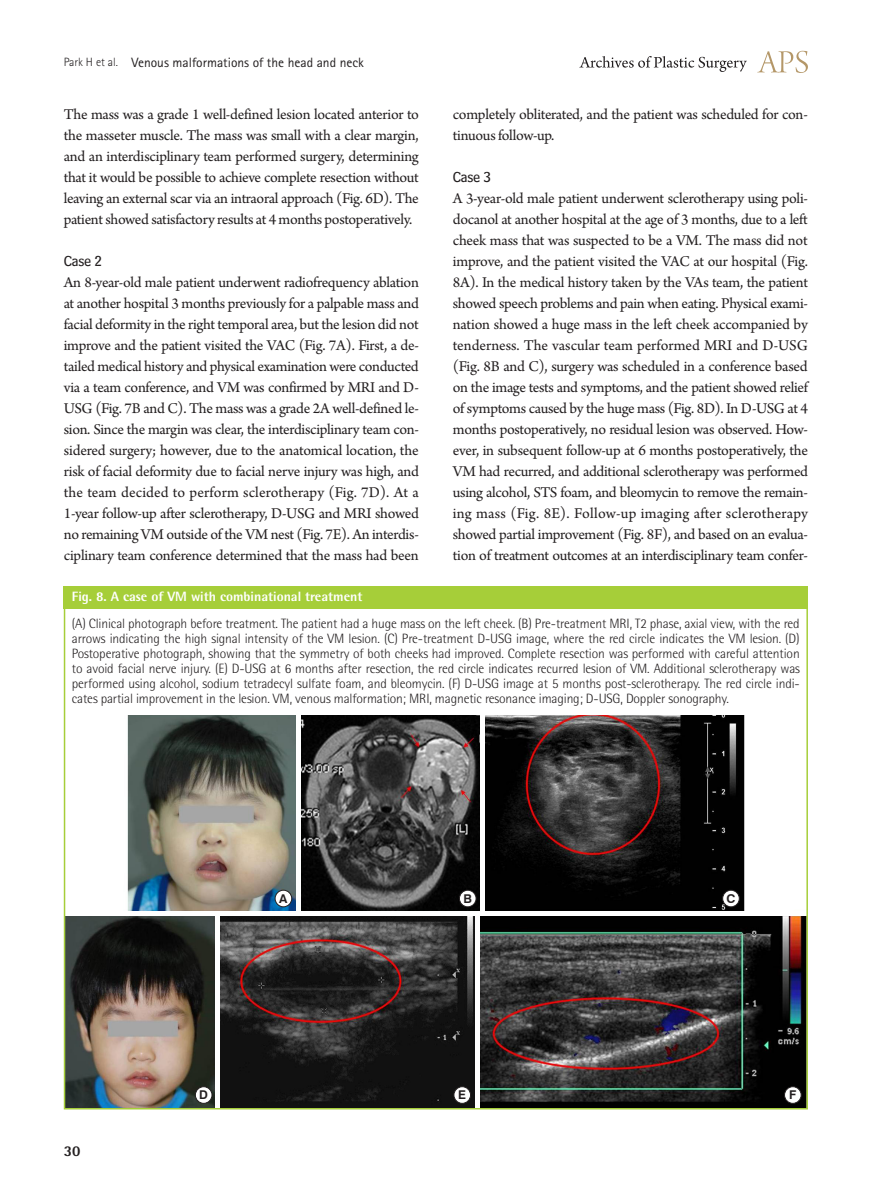
<style>
.page{position:relative;width:893px;height:1191px;background:#fff}
.page>*{position:absolute;margin:0;border:0;box-sizing:border-box;transform-origin:0 0}
.본문_0{font:15.75px/21px "Arno Pro";letter-spacing:-.02em;color:#231f20;text-align:justify}
.소제목{font:15px "Bell Centennial Std Sub Capt";letter-spacing:-.02em;color:#231f20}
.t1{font:800 15px "Rotis Semi Sans Std";color:#231f20}
.그림설명{font:300 13.5px/15px "Rotis Semi Sans Std";letter-spacing:-.01em;color:#231f20;text-align:justify}
.t2{font:13.5px "Rotis Sans Serif Std";color:#231f20}
.표그림제목{font:800 13.5px "Rotis Semi Sans Std";color:#fff}
.t3{font:700 12.15px "Swiss 721 BT";color:#231f20}
.s1{font-weight:300;font-size:12px}
</style>
<div class="page">
<svg style="left:757px;top:51px;width:51px;height:22px"></svg>
<svg style="left:579px;top:56px;width:168px;height:16px"></svg>
<div style="left:64px;top:587px;width:744px;height:22px;background:#a6ce39"></div>
<img style="left:67px;top:715px;width:738px;height:391px">
<div style="left:65px;top:911px;width:742px;height:5px;background:#fff"></div>
<hr style="left:296px;top:714px;width:4px;height:198px;background:#fff">
<div style="left:480px;top:714px;width:5px;height:198px;background:#fff"></div>
<hr style="left:215px;top:913px;width:4px;height:196px;background:#fff">
<hr style="left:475px;top:913px;width:4px;height:196px;background:#fff">
<div style="left:275px;top:890px;width:17px;height:17px;background:#fff;border-radius:50%"></div>
<div style="left:275px;top:890px;width:17px;height:17px;border:1px solid #231f20;border-radius:50%"></div>
<div style="left:459px;top:890px;width:17px;height:17px;background:#fff;border-radius:50%"></div>
<div style="left:459px;top:890px;width:17px;height:17px;border:1px solid #231f20;border-radius:50%"></div>
<div style="left:454px;top:1086px;width:17px;height:17px;background:#fff;border-radius:50%"></div>
<div style="left:454px;top:1086px;width:17px;height:17px;border:1px solid #231f20;border-radius:50%"></div>
<div style="left:195px;top:1086px;width:17px;height:17px;background:#fff;border-radius:50%"></div>
<div style="left:195px;top:1086px;width:17px;height:17px;border:1px solid #231f20;border-radius:50%"></div>
<div style="left:784px;top:1086px;width:17px;height:17px;background:#fff;border-radius:50%"></div>
<div style="left:784px;top:1086px;width:17px;height:17px;border:1px solid #231f20;border-radius:50%"></div>
<div style="left:723px;top:890px;width:16px;height:17px;background:#fff;border-radius:50%"></div>
<div style="left:722px;top:890px;width:17px;height:17px;border:1px solid #231f20;border-radius:50%"></div>
<p class="t2" style="left:64px;top:54px;width:302px"><span class="s1">Park H et al.</span> Venous malformations of the head and neck</p>
<p class="본문_0" style="left:64px;top:105px;width:357px">The mass was a grade 1 well-defined lesion located anterior to the masseter muscle. The mass was small with a clear margin, and an interdisciplinary team performed surgery, determining that it would be possible to achieve complete resection without leaving an external scar via an intraoral approach (Fig. 6D). The patient showed satisfactory results at 4 months postoperatively.</p>
<p class="소제목" style="left:64px;top:252px;width:40px">Case 2</p>
<p class="본문_0" style="left:64px;top:273px;width:357px">An 8-year-old male patient underwent radiofrequency ablation at another hospital 3 months previously for a palpable mass and facial deformity in the right temporal area, but the lesion did not improve and the patient visited the VAC (Fig. 7A). First, a de&shy;tailed medical history and physical examination were conducted via a team conference, and VM was confirmed by MRI and D-USG (Fig. 7B and C). The mass was a grade 2A well-defined le&shy;sion. Since the margin was clear, the interdisciplinary team con&shy;sidered surgery; however, due to the anatomical location, the risk of facial deformity due to facial nerve injury was high, and the team decided to perform sclerotherapy (Fig. 7D). At a 1-year follow-up after sclerotherapy, D-USG and MRI showed no remaining VM outside of the VM nest (Fig. 7E). An interdis&shy;ciplinary team conference determined that the mass had been</p>
<p class="본문_0" style="left:453px;top:105px;width:357px">completely obliterated, and the patient was scheduled for con&shy;tinuous follow-up.</p>
<p class="소제목" style="left:453px;top:168px;width:40px">Case 3</p>
<p class="본문_0" style="left:453px;top:189px;width:357px">A 3-year-old male patient underwent sclerotherapy using poli&shy;docanol at another hospital at the age of 3 months, due to a left cheek mass that was suspected to be a VM. The mass did not improve, and the patient visited the VAC at our hospital (Fig.<br>8A). In the medical history taken by the VAs team, the patient showed speech problems and pain when eating. Physical exami&shy;nation showed a huge mass in the left cheek accompanied by tenderness. The vascular team performed MRI and D-USG (Fig. 8B and C), surgery was scheduled in a conference based on the image tests and symptoms, and the patient showed relief of symptoms caused by the huge mass (Fig. 8D). In D-USG at 4 months postoperatively, no residual lesion was observed. How&shy;ever, in subsequent follow-up at 6 months postoperatively, the VM had recurred, and additional sclerotherapy was performed using alcohol, STS foam, and bleomycin to remove the remain&shy;ing mass (Fig. 8E). Follow-up imaging after sclerotherapy showed partial improvement (Fig. 8F), and based on an evalua&shy;tion of treatment outcomes at an interdisciplinary team confer-</p>
<p class="표그림제목" style="left:72px;top:588px;width:292px">Fig. 8. A case of VM with combinational treatment</p>
<p class="그림설명" style="left:72px;top:616px;width:730px">(A) Clinical photograph before treatment. The patient had a huge mass on the left cheek. (B) Pre-treatment MRI, T2 phase, axial view, with the red arrows indicating the high signal intensity of the VM lesion. (C) Pre-treatment D-USG image, where the red circle indicates the VM lesion. (D)<br>Postoperative photograph, showing that the symmetry of both cheeks had improved. Complete resection was performed with careful attention to avoid facial nerve injury. (E) D-USG at 6 months after resection, the red circle indicates recurred lesion of VM. Additional sclerotherapy was performed using alcohol, sodium tetradecyl sulfate foam, and bleomycin. (F) D-USG image at 5 months post-sclerotherapy. The red circle indi&shy;cates partial improvement in the lesion. VM, venous malformation; MRI, magnetic resonance imaging; D-USG, Doppler sonography.</p>
<p class="t3" style="left:279px;top:891px;width:10px">A</p>
<p class="t3" style="left:463px;top:891px;width:10px">B</p>
<p class="t3" style="left:726px;top:891px;width:10px">C</p>
<p class="t1" style="left:64px;top:1141px;width:18px">30</p>
<p class="t3" style="left:199px;top:1087px;width:10px">D</p>
<p class="t3" style="left:458px;top:1087px;width:9px">E</p>
<p class="t3" style="left:789px;top:1087px;width:9px">F</p>
</div>
